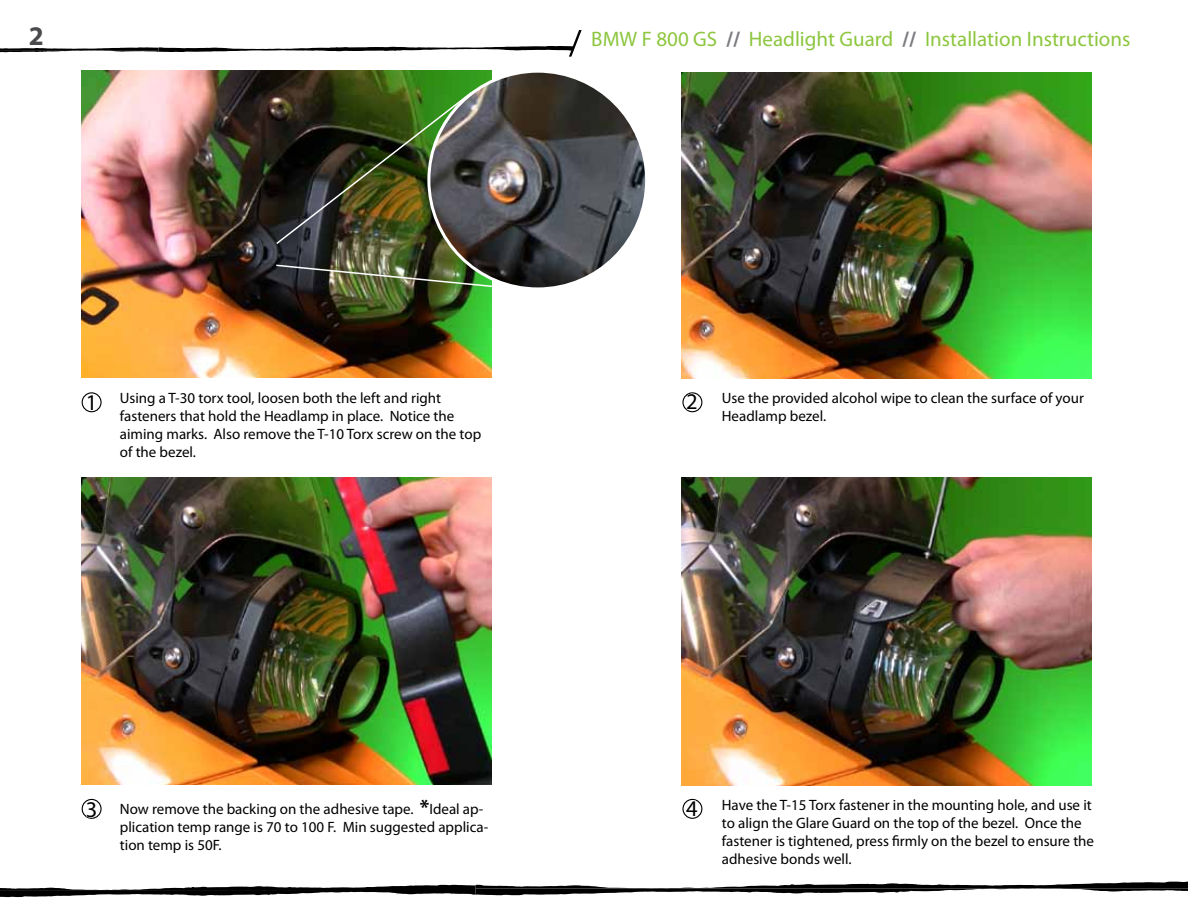
<style>
.page{position:relative;width:1188px;height:918px;background:#fff}
.page>*{position:absolute;margin:0;border:0;box-sizing:border-box;transform-origin:0 0}
.t1{font:700 27px "Myriad Pro";color:#4a4a4d}
.t2{font:22.5px "Myriad Pro";color:#000}
.t3{font:21px "Myriad Pro";color:#8dc63f}
.t4{font:15px/18px "Myriad Pro";color:#000}
.s1{font-weight:700;color:#7b7c7f}
.s2{font-weight:700;font-size:21px}
</style>
<div class="page">
<img style="left:82px;top:70px;width:410px;height:308px">
<img style="left:682px;top:72px;width:410px;height:307px">
<img style="left:82px;top:478px;width:409px;height:307px">
<img style="left:682px;top:478px;width:410px;height:307px">
<svg style="left:82px;top:393px;width:19px;height:19px"></svg>
<div style="left:82px;top:392px;width:20px;height:20px;border:1px solid #000;border-radius:50%"></div>
<svg style="left:87px;top:394px;width:7px;height:17px"></svg>
<svg style="left:82px;top:799px;width:19px;height:19px"></svg>
<div style="left:82px;top:799px;width:20px;height:20px;border:1px solid #000;border-radius:50%"></div>
<svg style="left:85px;top:801px;width:12px;height:17px"></svg>
<svg style="left:683px;top:393px;width:19px;height:19px"></svg>
<div style="left:682px;top:392px;width:20px;height:20px;border:1px solid #000;border-radius:50%"></div>
<svg style="left:686px;top:394px;width:11px;height:16px"></svg>
<svg style="left:683px;top:799px;width:19px;height:19px"></svg>
<div style="left:682px;top:799px;width:20px;height:20px;border:1px solid #000;border-radius:50%"></div>
<svg style="left:686px;top:800px;width:12px;height:16px"></svg>
<svg style="left:0;top:881px;width:1188px;height:16px"></svg>
<svg style="left:0;top:30px;width:582px;height:27px"></svg>
<img style="left:429px;top:71px;width:218px;height:218px;border-radius:109px">
<img style="left:275px;top:90px;width:199px;height:156px">
<img style="left:275px;top:264px;width:261px;height:28px">
<h1 class="t1" style="left:29px;top:18px;width:16px">2</h1>
<h3 class="t3" style="left:591px;top:26px;width:541px">BMW F 800 GS <span class="s1">//</span> Headlight Guard <span class="s1">//</span> Installation Instructions</h3>
<h2 class="t2" style="left:86px;top:389px;width:13px">1</h2>
<p class="t4" style="left:120px;top:389px;width:363px">Using a T-30 torx tool, loosen both the left and right fasteners that hold the Headlamp in place. Notice the aiming marks. Also remove the T-10 Torx screw on the top of the bezel.</p>
<h2 class="t2" style="left:86px;top:795px;width:13px">3</h2>
<p class="t4" style="left:120px;top:800px;width:370px">Now remove the backing on the adhesive tape. <span class="s2">*</span>Ideal ap&shy;plication temp range is 70 to 100 F. Min suggested applica&shy;tion temp is 50F.</p>
<h2 class="t2" style="left:686px;top:388px;width:13px">2</h2>
<p class="t4" style="left:722px;top:389px;width:364px">Use the provided alcohol wipe to clean the surface of your<br>Headlamp bezel.</p>
<h2 class="t2" style="left:686px;top:794px;width:13px">4</h2>
<p class="t4" style="left:722px;top:795px;width:374px">Have the T-15 Torx fastener in the mounting hole, and use it to align the Glare Guard on the top of the bezel. Once the fastener is tightened, press firmly on the bezel to ensure the adhesive bonds well.</p>
</div>
